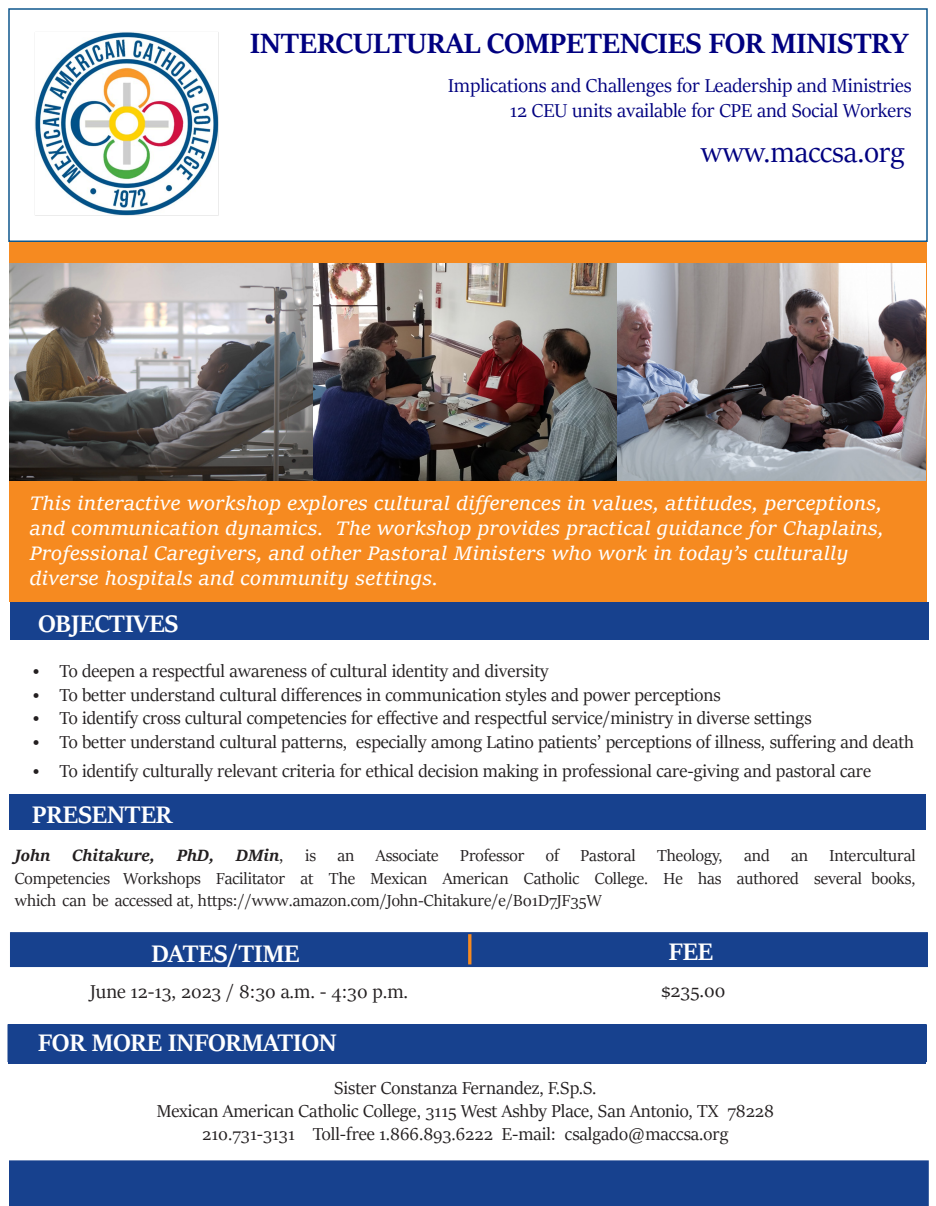
<style>
.page{position:relative;width:936px;height:1206px;background:#fff}
.page>*{position:absolute;margin:0;border:0;box-sizing:border-box;transform-origin:0 0}
.t1{font:700 31.5px "Sitka Banner";color:#000080}
.t2{font:31.5px "Sitka Banner";color:#000080}
.t3{font:700 27px "Sitka Banner";color:#fff}
.t4{font:italic 21px/25.2px "Sitka Text";color:#fff}
.t5{font:21px/25.2px "Sitka Banner";color:#000080;text-align:right}
.t6{font:21px "Sitka Banner";color:#231f20}
.t7{font:19.5px "Sitka Banner";color:#231f20}
.t8{font:18px/22px "Sitka Banner";color:#231f20;text-align:justify}
.s1{font-family:"Sitka Heading";font-weight:700;font-style:italic}
.s2{font-family:"Sitka Display"}
</style>
<div class="page">
<div style="left:10px;top:602px;width:918px;height:38px;background:#17418e"></div>
<div style="left:10px;top:794px;width:916px;height:36px;background:#17418e"></div>
<div style="left:8px;top:1024px;width:918px;height:40px;background:#17418e"></div>
<div style="left:10px;top:932px;width:918px;height:35px;background:#17418e;border:1px solid #17418e"></div>
<div style="left:10px;top:1161px;width:918px;height:45px;background:#17418e"></div>
<div style="left:9px;top:1160px;width:920px;height:46px;border:2px solid #17418e"></div>
<div style="left:8px;top:8px;width:920px;height:234px;border:2px solid #0f578d"></div>
<div style="left:9px;top:242px;width:918px;height:360px;background:#f68a20"></div>
<img style="left:9px;top:263px;width:608px;height:217px">
<img style="left:617px;top:263px;width:308px;height:217px">
<hr style="left:468px;top:934px;width:3px;height:30px;background:#f68a20">
<img style="left:35px;top:32px;width:184px;height:184px">
<p class="t1" style="left:250px;top:21px;width:660px">INTERCULTURAL COMPETENCIES FOR MINISTRY</p>
<p class="t5" style="left:448px;top:72px;width:465px">Implications and Challenges for Leadership and Ministries<br>12 CEU units available for CPE and Social Workers</p>
<p class="t2" style="left:701px;top:130px;width:205px">www.maccsa.org</p>
<p class="t4" style="left:29px;top:489px;width:856px">This interactive workshop explores cultural differences in values, attitudes, perceptions, and communication dynamics. The workshop provides practical guidance for Chaplains, Professional Caregivers, and other Pastoral Ministers who work in today’s culturally diverse hospitals and community settings.</p>
<p class="t3" style="left:38px;top:605px;width:141px">OBJECTIVES</p>
<p class="t7" style="left:32px;top:658px;width:518px">• To deepen a respectful awareness of cultural identity and diversity</p>
<p class="t7" style="left:32px;top:681px;width:690px">• To better understand cultural differences in communication styles and power perceptions</p>
<p class="t7" style="left:32px;top:705px;width:781px">• To identify cross cultural competencies for effective and respectful service/ministry in diverse settings</p>
<p class="t7" style="left:32px;top:728px;width:883px">• To better understand cultural patterns, especially among Latino patients’ perceptions of illness, suffering and death</p>
<p class="t7" style="left:32px;top:757px;width:840px">• To identify culturally relevant criteria for ethical decision making in professional care-giving and pastoral care</p>
<h2 class="t3" style="left:32px;top:795px;width:141px">PRESENTER</h2>
<p class="t8" style="left:15px;top:844px;width:902px"><span class="s1">John Chitakure, PhD, DMin</span><span class="s2">,</span> is an Associate Professor of Pastoral Theology, and an Intercultural Competencies Workshops Facilitator at The Mexican American Catholic College. He has authored several books, which can be accessed at, https://www.amazon.com/John-Chitakure/e/B01D7JF35W</p>
<p class="t3" style="left:151px;top:934px;width:150px">DATES/TIME</p>
<p class="t3" style="left:669px;top:932px;width:46px">FEE</p>
<p class="t6" style="left:90px;top:977px;width:320px">June 12-13, 2023 / 8:30 a.m. - 4:30 p.m.</p>
<p class="t6" style="left:661px;top:976px;width:66px">$235.00</p>
<p class="t3" style="left:38px;top:1023px;width:300px">FOR MORE INFORMATION</p>
<p class="t7" style="left:334px;top:1074px;width:264px">Sister Constanza Fernandez, F.Sp.S.</p>
<p class="t7" style="left:157px;top:1098px;width:619px">Mexican American Catholic College, 3115 West Ashby Place, San Antonio, TX 78228</p>
<p class="t7" style="left:202px;top:1121px;width:528px">210.731-3131 Toll-free 1.866.893.6222 E-mail: csalgado@maccsa.org</p>
</div>
